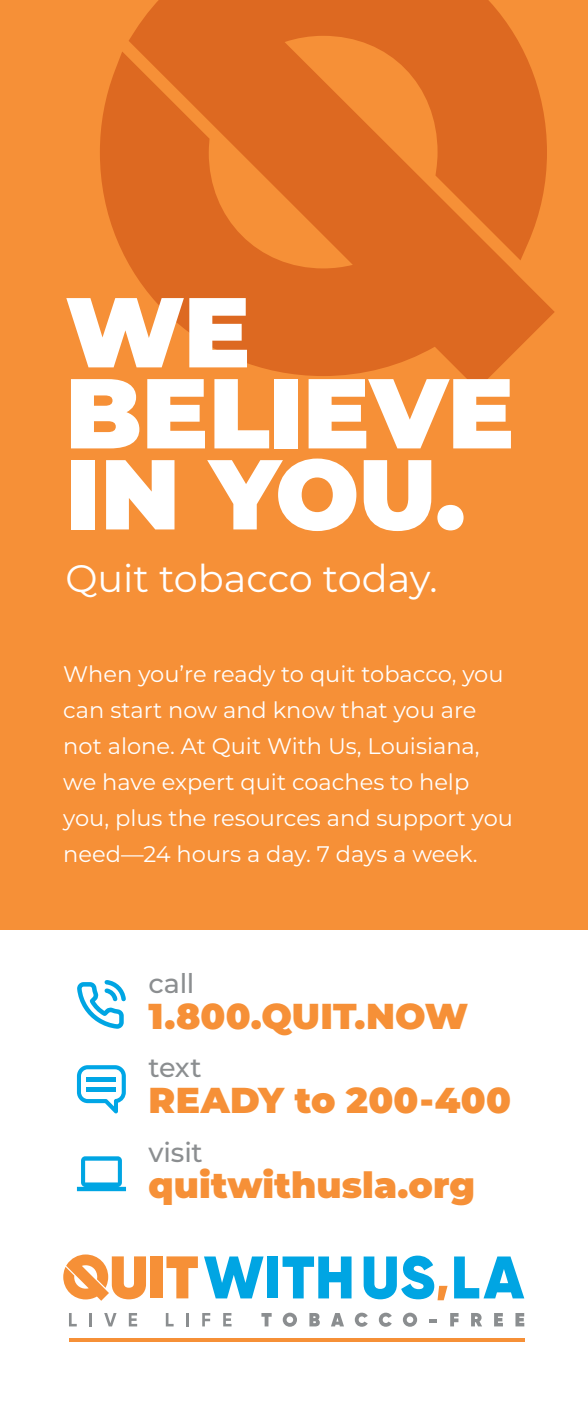
<style>
.page{position:relative;width:588px;height:1418px;background:#fff}
.page>*{position:absolute;margin:0;border:0;box-sizing:border-box;transform-origin:0 0}
.t1{font:900 99px "Montserrat";letter-spacing:-.005em;color:#fff}
.t2{font:38.25px "Montserrat";color:#fff}
.t3{font:900 36px "Montserrat";letter-spacing:.005em;color:#f69037}
.t4{font:500 27px "Montserrat";letter-spacing:-.01em;color:#8b8e90}
.t5{font:22.5px/36px "Montserrat";color:#fff}
</style>
<div class="page">
<div style="left:0;top:0;width:587px;height:929px;background:#f69037"></div>
<svg style="left:100px;top:0;width:454px;height:389px;fill:#dd6921"></svg>
<svg style="left:69px;top:1313px;width:8px;height:13px"></svg>
<svg style="left:89px;top:1313px;width:3px;height:13px"></svg>
<svg style="left:104px;top:1313px;width:12px;height:13px"></svg>
<svg style="left:129px;top:1313px;width:8px;height:13px"></svg>
<svg style="left:166px;top:1313px;width:7px;height:13px"></svg>
<svg style="left:186px;top:1313px;width:3px;height:13px"></svg>
<svg style="left:202px;top:1313px;width:8px;height:13px"></svg>
<svg style="left:223px;top:1313px;width:8px;height:13px"></svg>
<svg style="left:261px;top:1313px;width:10px;height:13px"></svg>
<svg style="left:282px;top:1312px;width:15px;height:14px"></svg>
<svg style="left:309px;top:1313px;width:10px;height:13px"></svg>
<svg style="left:331px;top:1313px;width:13px;height:13px"></svg>
<svg style="left:354px;top:1312px;width:13px;height:14px"></svg>
<svg style="left:378px;top:1312px;width:13px;height:14px"></svg>
<svg style="left:402px;top:1312px;width:15px;height:14px"></svg>
<svg style="left:429px;top:1319px;width:8px;height:3px"></svg>
<svg style="left:450px;top:1313px;width:8px;height:13px"></svg>
<svg style="left:471px;top:1313px;width:11px;height:13px"></svg>
<svg style="left:494px;top:1313px;width:8px;height:13px"></svg>
<svg style="left:515px;top:1313px;width:9px;height:13px"></svg>
<hr style="left:69px;top:1338px;width:455px;height:4px;background:#f69037">
<svg style="left:204px;top:1256px;width:59px;height:42px"></svg>
<div style="left:267px;top:1256px;width:11px;height:42px;background:#00a5e3"></div>
<svg style="left:282px;top:1256px;width:69px;height:42px"></svg>
<svg style="left:363px;top:1255px;width:84px;height:45px"></svg>
<svg style="left:454px;top:1256px;width:70px;height:42px"></svg>
<div style="left:150px;top:1256px;width:12px;height:42px;background:#f69037"></div>
<svg style="left:166px;top:1256px;width:32px;height:42px"></svg>
<svg style="left:63px;top:1254px;width:83px;height:46px"></svg>
<svg style="left:77px;top:1156px;width:49px;height:35px"></svg>
<svg style="left:77px;top:980px;width:49px;height:49px"></svg>
<svg style="left:77px;top:1065px;width:49px;height:48px"></svg>
<div style="left:86px;top:1077px;width:30px;height:5px;background:#00a6e6"></div>
<hr style="left:86px;top:1087px;width:30px;height:4px;background:#00a6e6">
<p class="t1" style="left:65px;top:258px;width:186px">WE</p>
<p class="t1" style="left:65px;top:339px;width:450px">BELIEVE</p>
<p class="t1" style="left:65px;top:420px;width:401px">IN YOU.</p>
<p class="t2" style="left:65px;top:552px;width:373px">Quit tobacco today.</p>
<p class="t5" style="left:63px;top:655px;width:451px">When you’re ready to quit tobacco, you can start now and know that you are not alone. At Quit With Us, Louisiana, we have expert quit coaches to help you, plus the resources and support you need—24 hours a day. 7 days a week.</p>
<p class="t4" style="left:148px;top:964px;width:47px">call</p>
<p class="t3" style="left:148px;top:989px;width:321px">1.800.QUIT.NOW</p>
<p class="t4" style="left:148px;top:1049px;width:54px">text</p>
<p class="t3" style="left:148px;top:1073px;width:364px">READY to 200-400</p>
<p class="t4" style="left:148px;top:1133px;width:56px">visit</p>
<p class="t3" style="left:148px;top:1158px;width:328px">quitwithusla.org</p>
</div>
